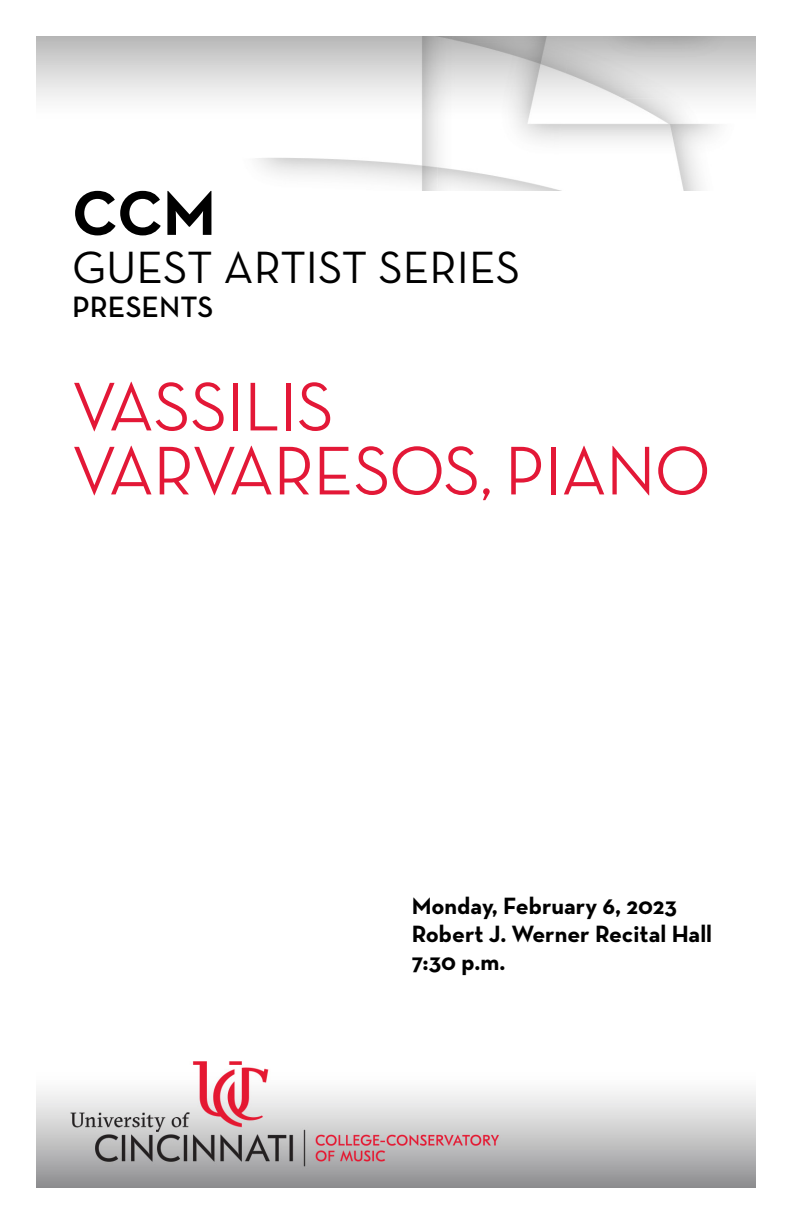
<style>
.page{position:relative;width:792px;height:1224px;background:#fff}
.page>*{position:absolute;margin:0;border:0;box-sizing:border-box;transform-origin:0 0}
.Concert_Title{font:500 70px/64px "Neutra Disp";color:#e31837}
.Page_Intro{font:700 64px "Neutra Text";color:#000}
.Page_Intro-2{font:46px "Neutra Text";color:#000}
.Page_Intro-3{font:600 30px "Neutra Text";color:#000}
.Date_Venue_Time{font:700 24px "Neutra Text";color:#000}
</style>
<div class="page">
<img style="left:36px;top:36px;width:720px;height:154px">
<img style="left:36px;top:1061px;width:720px;height:126px">
<h1 class="Page_Intro" style="left:72px;top:173px;width:145px">CCM</h1>
<h1 class="Page_Intro-2" style="left:72px;top:239px;width:450px">GUEST ARTIST SERIES</h1>
<h1 class="Page_Intro-3" style="left:72px;top:288px;width:143px">PRESENTS</h1>
<h1 class="Concert_Title" style="left:72px;top:375px;width:640px">VASSILIS<br>VARVARESOS, PIANO</h1>
<h3 class="Date_Venue_Time" style="left:412px;top:891px;width:267px">Monday, February 6, 2023</h3>
<h3 class="Date_Venue_Time" style="left:412px;top:919px;width:302px">Robert J. Werner Recital Hall</h3>
<h3 class="Date_Venue_Time" style="left:412px;top:947px;width:95px">7:30 p.m.</h3>
</div>
